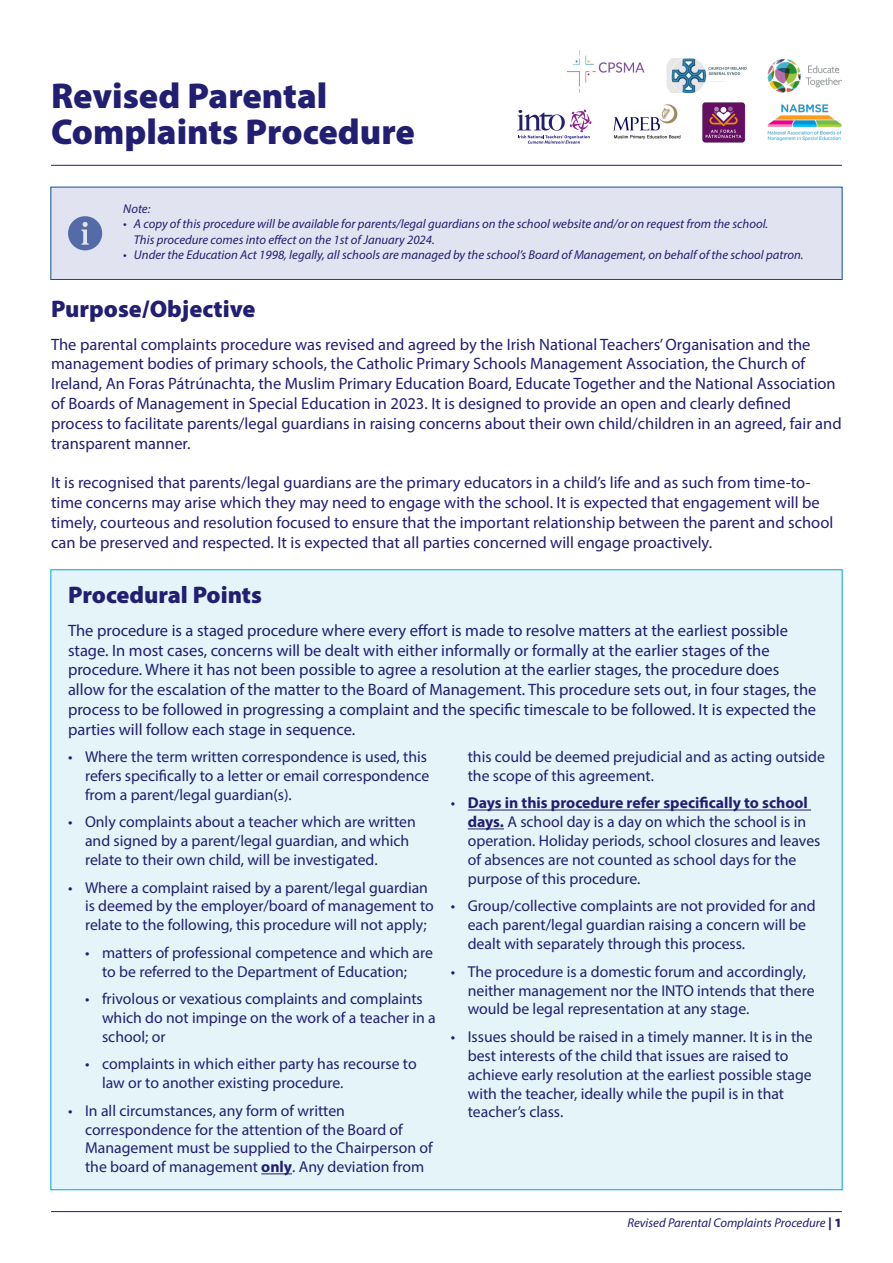
<style>
.page{position:relative;width:893px;height:1263px;background:#fff}
.page>*{position:absolute;margin:0;border:0;box-sizing:border-box;transform-origin:0 0}
.t1{font:900 36px/36px "Myriad Pro";color:#221e72}
.Heading_1{font:900 24px "Myriad Pro";color:#221e72}
.Large_Body{font:16.5px/19.8px "Myriad Pro";color:#221e72}
.t2{font:15.75px/18.9px "Myriad Pro";color:#221e72}
.Small_Bullets{font:italic 12.75px/15.3px "Myriad Pro";color:#221e72}
.s1{font-weight:700}
.s2{font-weight:900;font-style:normal}
</style>
<div class="page">
<div style="left:50px;top:569px;width:792px;height:621px;background:#e4f4f8"></div>
<hr style="left:51px;top:1211px;width:791px;height:1px;background:#221e72">
<hr style="left:51px;top:165px;width:791px;height:1px;background:#221e72">
<div style="left:50px;top:187px;width:792px;height:93px;background:#e1e3f0"></div>
<svg style="left:68px;top:216px;width:34px;height:34px"></svg>
<img style="left:666px;top:59px;width:80px;height:34px">
<img style="left:768px;top:59px;width:74px;height:34px">
<img style="left:567px;top:50px;width:77px;height:43px">
<img style="left:767px;top:104px;width:75px;height:37px">
<img style="left:702px;top:102px;width:43px;height:41px">
<img style="left:613px;top:104px;width:68px;height:36px">
<svg style="left:517px;top:110px;width:74px;height:34px"></svg>
<p class="t1" style="left:51px;top:76px;width:365px">Revised Parental<br>Complaints Procedure</p>
<p class="Small_Bullets" style="left:123px;top:201px;width:29px">Note:</p>
<p class="Small_Bullets" style="left:134px;top:216px;width:636px;text-indent:-11px">• A copy of this procedure will be available for parents/legal guardians on the school website and/or on request from the school.<br>This procedure comes into effect on the 1st of January 2024.</p>
<p class="Small_Bullets" style="left:123px;top:247px;width:682px">• Under the Education Act 1998, legally, all schools are managed by the school’s Board of Management, on behalf of the school patron.</p>
<p class="Heading_1" style="left:51px;top:293px;width:206px">Purpose/Objective</p>
<p class="Large_Body" style="left:51px;top:334px;width:792px">The parental complaints procedure was revised and agreed by the Irish National Teachers’ Organisation and the management bodies of primary schools, the Catholic Primary Schools Management Association, the Church of Ireland, An Foras Pátrúnachta, the Muslim Primary Education Board, Educate Together and the National Association of Boards of Management in Special Education in 2023. It is designed to provide an open and clearly defined process to facilitate parents/legal guardians in raising concerns about their own child/children in an agreed, fair and transparent manner.</p>
<p class="Large_Body" style="left:51px;top:473px;width:784px">It is recognised that parents/legal guardians are the primary educators in a child’s life and as such from time-to&shy;time concerns may arise which they may need to engage with the school. It is expected that engagement will be timely, courteous and resolution focused to ensure that the important relationship between the parent and school can be preserved and respected. It is expected that all parties concerned will engage proactively.</p>
<p class="Heading_1" style="left:68px;top:579px;width:195px">Procedural Points</p>
<p class="Large_Body" style="left:68px;top:620px;width:750px">The procedure is a staged procedure where every effort is made to resolve matters at the earliest possible stage. In most cases, concerns will be dealt with either informally or formally at the earlier stages of the procedure. Where it has not been possible to agree a resolution at the earlier stages, the procedure does allow for the escalation of the matter to the Board of Management. This procedure sets out, in four stages, the process to be followed in progressing a complaint and the specific timescale to be followed. It is expected the parties will follow each stage in sequence.</p>
<p class="t2" style="left:85px;top:747px;width:346px;text-indent:-17px">• Where the term written correspondence is used, this refers specifically to a letter or email correspondence from a parent/legal guardian(s).</p>
<p class="t2" style="left:85px;top:812px;width:332px;text-indent:-17px">• Only complaints about a teacher which are written and signed by a parent/legal guardian, and which relate to their own child, will be investigated.</p>
<p class="t2" style="left:85px;top:877px;width:350px;text-indent:-17px">• Where a complaint raised by a parent/legal guardian is deemed by the employer/board of management to relate to the following, this procedure will not apply;</p>
<p class="t2" style="left:85px;top:943px;width:350px;text-align:center">• matters of professional competence and which are to be referred to the Department of Education;</p>
<p class="t2" style="left:102px;top:989px;width:335px;text-indent:-17px">• frivolous or vexatious complaints and complaints which do not impinge on the work of a teacher in a school; or</p>
<p class="t2" style="left:102px;top:1054px;width:316px;text-indent:-17px">• complaints in which either party has recourse to law or to another existing procedure.</p>
<p class="t2" style="left:85px;top:1100px;width:349px;text-indent:-17px">• In all circumstances, any form of written correspondence for the attention of the Board of Management must be supplied to the Chairperson of the board of management <span class="s1">only</span>. Any deviation from</p>
<p class="t2" style="left:468px;top:747px;width:359px">this could be deemed prejudicial and as acting outside the scope of this agreement.</p>
<p class="t2" style="left:468px;top:793px;width:354px;text-indent:-17px">• <span class="s1">Days in this procedure refer specifically to school days.</span> A school day is a day on which the school is in operation. Holiday periods, school closures and leaves of absences are not counted as school days for the purpose of this procedure.</p>
<p class="t2" style="left:468px;top:896px;width:350px;text-indent:-17px">• Group/collective complaints are not provided for and each parent/legal guardian raising a concern will be dealt with separately through this process.</p>
<p class="t2" style="left:468px;top:962px;width:348px;text-indent:-17px">• The procedure is a domestic forum and accordingly, neither management nor the INTO intends that there would be legal representation at any stage.</p>
<p class="t2" style="left:468px;top:1027px;width:347px;text-indent:-17px">• Issues should be raised in a timely manner. It is in the best interests of the child that issues are raised to achieve early resolution at the earliest possible stage with the teacher, ideally while the pupil is in that teacher’s class.</p>
<p class="Small_Bullets" style="left:627px;top:1215px;width:216px">Revised Parental Complaints Procedure <span class="s2">| 1</span></p>
</div>
